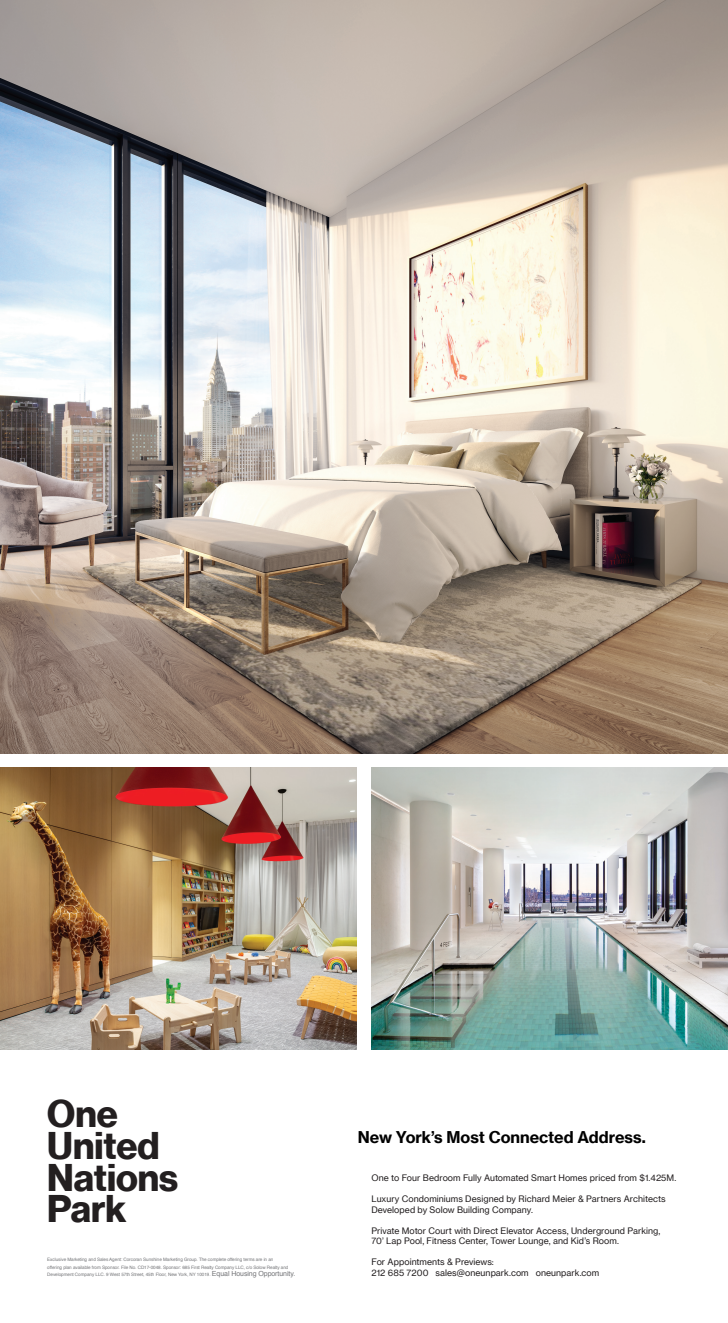
<style>
.page{position:relative;width:728px;height:1323px;background:#fff}
.page>*{position:absolute;margin:0;border:0;box-sizing:border-box;transform-origin:0 0}
.t1{font:37.62px "N Haas Grotesk DS Pro 75 Bd";color:#231f20}
.t2{font:15.92px "N Haas Grotesk TX Pro 75 Bd";color:#000}
.t3{font:8.75px "N Haas Grotesk TX Pro 55 Rg";letter-spacing:.005em;color:#231f20}
.t4{font:4.55px/7.4px "Helvetica";letter-spacing:-.01em;color:#757679}
.s1{font-size:7px}
</style>
<div class="page">
<img style="left:0;top:0;width:728px;height:753px">
<img style="left:0;top:767px;width:356px;height:283px">
<img style="left:371px;top:767px;width:357px;height:283px">
<p class="t1" style="left:47px;top:1092px;width:72px">One</p>
<p class="t1" style="left:47px;top:1124px;width:114px">United</p>
<p class="t1" style="left:47px;top:1155px;width:132px">Nations</p>
<p class="t1" style="left:47px;top:1187px;width:81px">Park</p>
<p class="t4" style="left:47px;top:1256px;width:249px">Exclusive Marketing and Sales Agent: Corcoran Sunshine Marketing Group. The complete offering terms are in an<br>offering plan available from Sponsor. File No. CD17-0048. Sponsor: 685 First Realty Company LLC, c/o Solow Realty and<br>Development Company LLC. 9 West 57th Street, 45th Floor, New York, NY 10019. <span class="s1">Equal Housing Opportunity.</span></p>
<p class="t2" style="left:358px;top:1127px;width:290px">New York’s Most Connected Address.</p>
<p class="t3" style="left:371px;top:1173px;width:306px">One to Four Bedroom Fully Automated Smart Homes priced from $1.425M.</p>
<p class="t3" style="left:371px;top:1194px;width:296px">Luxury Condominiums Designed by Richard Meier &amp; Partners Architects</p>
<p class="t3" style="left:371px;top:1204px;width:163px">Developed by Solow Building Company.</p>
<p class="t3" style="left:371px;top:1225px;width:290px">Private Motor Court with Direct Elevator Access, Underground Parking,</p>
<p class="t3" style="left:371px;top:1236px;width:249px">70’ Lap Pool, Fitness Center, Tower Lounge, and Kid’s Room.</p>
<p class="t3" style="left:371px;top:1257px;width:124px">For Appointments &amp; Previews:</p>
<p class="t3" style="left:371px;top:1267px;width:229px">212 685 7200 sales@oneunpark.com oneunpark.com</p>
</div>
